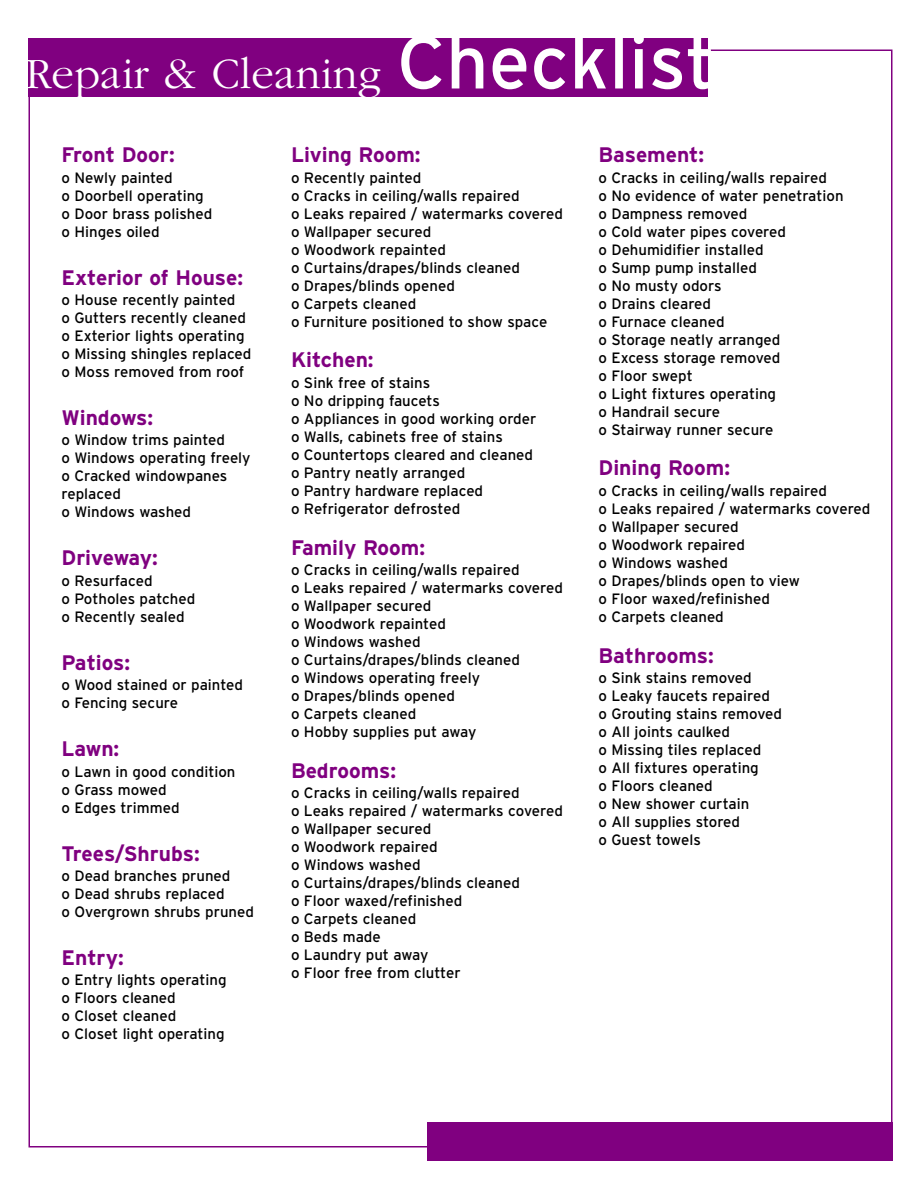
<style>
.page{position:relative;width:918px;height:1188px;background:#fff}
.page>*{position:absolute;margin:0;border:0;box-sizing:border-box;transform-origin:0 0}
.t1{font:300 45px "Garamond";color:#fff}
.t2{font:700 21px "Interstate";color:#800080}
.t3{font:15px/18px "Interstate";color:#000}
.s1{font-family:"Interstate";font-weight:400;font-size:75px}
</style>
<div class="page">
<div style="left:28px;top:38px;width:680px;height:59px;background:#800080"></div>
<div style="left:427px;top:1123px;width:465px;height:38px;background:#800080"></div>
<h1 class="t1" style="left:26px;top:57px;width:692px">Repair &amp; Cleaning <span class="s1">Checklist</span></h1>
<h2 class="t2" style="left:62px;top:147px;width:115px">Front Door:</h2>
<p class="t3" style="left:62px;top:170px;width:152px">o Newly painted<br>o Doorbell operating o Door brass polished o Hinges oiled</p>
<h2 class="t2" style="left:62px;top:269px;width:183px">Exterior of House:</h2>
<p class="t3" style="left:62px;top:292px;width:191px">o House recently painted<br>o Gutters recently cleaned o Exterior lights operating o Missing shingles replaced o Moss removed from roof</p>
<h2 class="t2" style="left:62px;top:410px;width:93px">Windows:</h2>
<p class="t3" style="left:62px;top:432px;width:191px">o Window trims painted<br>o Windows operating freely o Cracked windowpanes replaced<br>o Windows washed</p>
<h2 class="t2" style="left:62px;top:550px;width:98px">Driveway:</h2>
<p class="t3" style="left:62px;top:573px;width:135px">o Resurfaced<br>o Potholes patched o Recently sealed</p>
<h2 class="t2" style="left:62px;top:655px;width:70px">Patios:</h2>
<p class="t3" style="left:62px;top:677px;width:183px">o Wood stained or painted o Fencing secure</p>
<h2 class="t2" style="left:62px;top:741px;width:59px">Lawn:</h2>
<p class="t3" style="left:62px;top:764px;width:175px">o Lawn in good condition o Grass mowed<br>o Edges trimmed</p>
<h2 class="t2" style="left:62px;top:845px;width:140px">Trees/Shrubs:</h2>
<p class="t3" style="left:62px;top:868px;width:194px">o Dead branches pruned<br>o Dead shrubs replaced<br>o Overgrown shrubs pruned</p>
<h2 class="t2" style="left:62px;top:950px;width:64px">Entry:</h2>
<p class="t3" style="left:62px;top:972px;width:167px">o Entry lights operating o Floors cleaned<br>o Closet cleaned<br>o Closet light operating</p>
<h2 class="t2" style="left:291px;top:147px;width:131px">Living Room:</h2>
<p class="t3" style="left:291px;top:170px;width:273px">o Recently painted<br>o Cracks in ceiling/walls repaired<br>o Leaks repaired / watermarks covered o Wallpaper secured<br>o Woodwork repainted<br>o Curtains/drapes/blinds cleaned<br>o Drapes/blinds opened<br>o Carpets cleaned<br>o Furniture positioned to show space</p>
<h2 class="t2" style="left:291px;top:352px;width:84px">Kitchen:</h2>
<p class="t3" style="left:291px;top:375px;width:247px">o Sink free of stains<br>o No dripping faucets<br>o Appliances in good working order o Walls, cabinets free of stains<br>o Countertops cleared and cleaned o Pantry neatly arranged<br>o Pantry hardware replaced<br>o Refrigerator defrosted</p>
<h2 class="t2" style="left:291px;top:539px;width:136px">Family Room:</h2>
<p class="t3" style="left:291px;top:562px;width:273px">o Cracks in ceiling/walls repaired<br>o Leaks repaired / watermarks covered o Wallpaper secured<br>o Woodwork repainted<br>o Windows washed<br>o Curtains/drapes/blinds cleaned<br>o Windows operating freely<br>o Drapes/blinds opened<br>o Carpets cleaned<br>o Hobby supplies put away</p>
<h2 class="t2" style="left:291px;top:763px;width:107px">Bedrooms:</h2>
<p class="t3" style="left:291px;top:785px;width:273px">o Cracks in ceiling/walls repaired<br>o Leaks repaired / watermarks covered o Wallpaper secured<br>o Woodwork repaired<br>o Windows washed<br>o Curtains/drapes/blinds cleaned<br>o Floor waxed/refinished<br>o Carpets cleaned<br>o Beds made<br>o Laundry put away<br>o Floor free from clutter</p>
<h2 class="t2" style="left:598px;top:147px;width:107px">Basement:</h2>
<p class="t3" style="left:598px;top:170px;width:247px">o Cracks in ceiling/walls repaired<br>o No evidence of water penetration o Dampness removed<br>o Cold water pipes covered<br>o Dehumidifier installed<br>o Sump pump installed<br>o No musty odors<br>o Drains cleared<br>o Furnace cleaned<br>o Storage neatly arranged<br>o Excess storage removed<br>o Floor swept<br>o Light fixtures operating<br>o Handrail secure<br>o Stairway runner secure</p>
<h2 class="t2" style="left:598px;top:460px;width:133px">Dining Room:</h2>
<p class="t3" style="left:598px;top:483px;width:273px">o Cracks in ceiling/walls repaired<br>o Leaks repaired / watermarks covered o Wallpaper secured<br>o Woodwork repaired<br>o Windows washed<br>o Drapes/blinds open to view<br>o Floor waxed/refinished<br>o Carpets cleaned</p>
<h2 class="t2" style="left:598px;top:647px;width:117px">Bathrooms:</h2>
<p class="t3" style="left:598px;top:670px;width:185px">o Sink stains removed<br>o Leaky faucets repaired o Grouting stains removed o All joints caulked<br>o Missing tiles replaced<br>o All fixtures operating<br>o Floors cleaned<br>o New shower curtain<br>o All supplies stored<br>o Guest towels</p>
</div>
